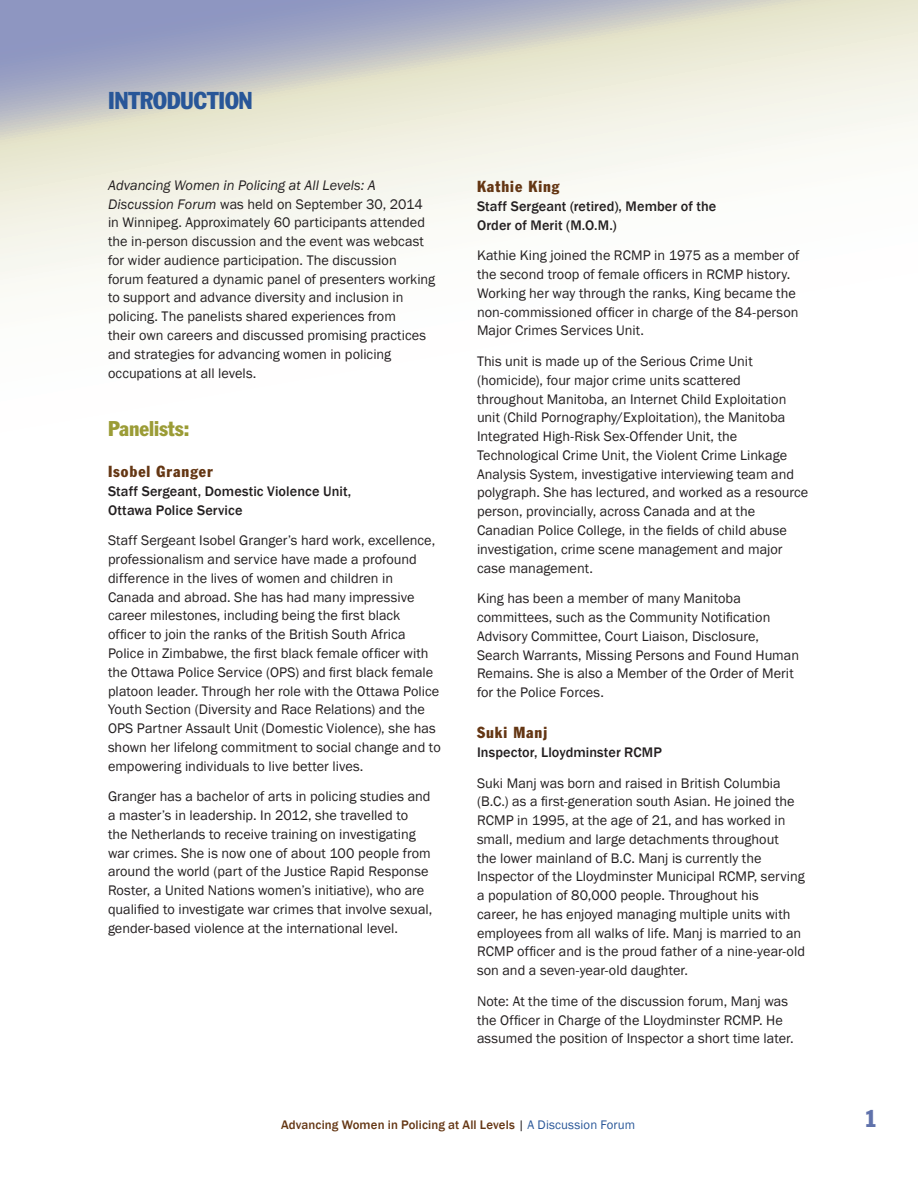
<style>
.page{position:relative;width:918px;height:1188px;background:#fff}
.page>*{position:absolute;margin:0;border:0;box-sizing:border-box;transform-origin:0 0}
.Heading_1{font:condensed 24px "Franklin Gothic";letter-spacing:-.005em;color:#285698}
.references{font:condensed 24px "Franklin Gothic";color:#6072ab}
.Heading_2{font:condensed 21px "Franklin Gothic";letter-spacing:-.005em;color:#9b9c36}
.name{font:condensed 15.75px "Franklin Gothic";letter-spacing:.06em;color:#643613}
.text{font:14.25px/18.8px "Franklin Gothic";color:#231f20}
.text-2{font:500 14.25px/18.8px "Franklin Gothic";letter-spacing:.005em;color:#231f20}
.t1{font:500 12.75px "Franklin Gothic";letter-spacing:.005em;color:#643613}
.s1{font-style:italic}
.s2{font-weight:400;color:#231f20}
.s3{font-weight:400;color:#285698}
</style>
<div class="page">
<svg style="left:0;top:0;width:918px;height:293px"></svg>
<p class="Heading_1" style="left:108px;top:85px;width:146px">INTRODUCTION</p>
<p class="text" style="left:108px;top:176px;width:329px"><span class="s1">Advancing Women in Policing at All Levels: A Discussion Forum</span> was held on September 30, 2014 in Winnipeg. Approximately 60 participants attended the in-person discussion and the event was webcast for wider audience participation. The discussion forum featured a dynamic panel of presenters working to support and advance diversity and inclusion in policing. The panelists shared experiences from<br>their own careers and discussed promising practices and strategies for advancing women in policing occupations at all levels.</p>
<p class="Heading_2" style="left:108px;top:416px;width:83px">Panelists:</p>
<p class="name" style="left:108px;top:462px;width:106px">Isobel Granger</p>
<p class="text-2" style="left:108px;top:482px;width:245px">Staff Sergeant, Domestic Violence Unit,<br>Ottawa Police Service</p>
<p class="text" style="left:108px;top:532px;width:334px">Staff Sergeant Isobel Granger’s hard work, excellence, professionalism and service have made a profound difference in the lives of women and children in Canada and abroad. She has had many impressive career milestones, including being the first black officer to join the ranks of the British South Africa Police in Zimbabwe, the first black female officer with the Ottawa Police Service (OPS) and first black female platoon leader. Through her role with the Ottawa Police Youth Section (Diversity and Race Relations) and the OPS Partner Assault Unit (Domestic Violence), she has shown her lifelong commitment to social change and to empowering individuals to live better lives.</p>
<p class="text" style="left:108px;top:787px;width:326px">Granger has a bachelor of arts in policing studies and a master’s in leadership. In 2012, she travelled to<br>the Netherlands to receive training on investigating war crimes. She is now one of about 100 people from around the world (part of the Justice Rapid Response Roster, a United Nations women’s initiative), who are qualified to investigate war crimes that involve sexual, gender-based violence at the international level.</p>
<p class="name" style="left:477px;top:177px;width:84px">Kathie King</p>
<p class="text-2" style="left:477px;top:197px;width:241px">Staff Sergeant (retired), Member of the<br>Order of Merit (M.O.M.)</p>
<p class="text" style="left:477px;top:247px;width:324px">Kathie King joined the RCMP in 1975 as a member of the second troop of female officers in RCMP history.<br>Working her way through the ranks, King became the non-commissioned officer in charge of the 84-person Major Crimes Services Unit.</p>
<p class="text" style="left:477px;top:352px;width:333px">This unit is made up of the Serious Crime Unit (homicide), four major crime units scattered throughout Manitoba, an Internet Child Exploitation unit (Child Pornography/Exploitation), the Manitoba Integrated High-Risk Sex-Offender Unit, the Technological Crime Unit, the Violent Crime Linkage Analysis System, investigative interviewing team and polygraph. She has lectured, and worked as a resource person, provincially, across Canada and at the Canadian Police College, in the fields of child abuse investigation, crime scene management and major case management.</p>
<p class="text" style="left:477px;top:589px;width:324px">King has been a member of many Manitoba committees, such as the Community Notification Advisory Committee, Court Liaison, Disclosure, Search Warrants, Missing Persons and Found Human Remains. She is also a Member of the Order of Merit for the Police Forces.</p>
<p class="name" style="left:477px;top:723px;width:72px">Suki Manj</p>
<p class="text-2" style="left:477px;top:743px;width:186px">Inspector, Lloydminster RCMP</p>
<p class="text" style="left:477px;top:774px;width:330px">Suki Manj was born and raised in British Columbia (B.C.) as a first-generation south Asian. He joined the RCMP in 1995, at the age of 21, and has worked in small, medium and large detachments throughout<br>the lower mainland of B.C. Manj is currently the Inspector of the Lloydminster Municipal RCMP, serving a population of 80,000 people. Throughout his<br>career, he has enjoyed managing multiple units with employees from all walks of life. Manj is married to an RCMP officer and is the proud father of a nine-year-old son and a seven-year-old daughter.</p>
<p class="text" style="left:477px;top:992px;width:318px">Note: At the time of the discussion forum, Manj was the Officer in Charge of the Lloydminster RCMP. He assumed the position of Inspector a short time later.</p>
<p class="t1" style="left:281px;top:1116px;width:356px">Advancing Women in Policing at All Levels <span class="s2">|</span> <span class="s3">A Discussion Forum</span></p>
<p class="references" style="left:864px;top:1104px;width:14px">1</p>
</div>
